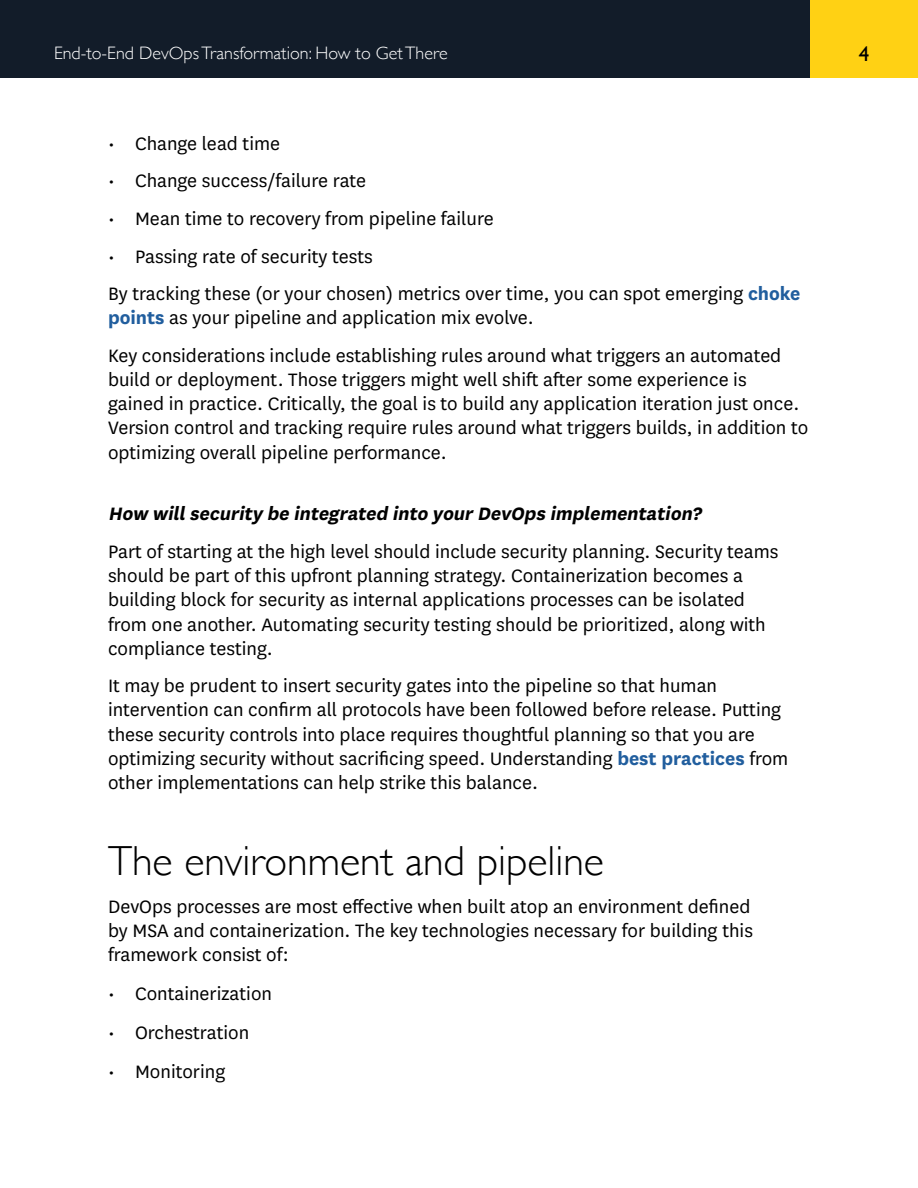
<style>
.page{position:relative;width:918px;height:1188px;background:#fff}
.page>*{position:absolute;margin:0;border:0;box-sizing:border-box;transform-origin:0 0}
.t1{font:300 42px "Gill Sans";color:#000}
.t2{font:21px/24.2px "National";color:#000}
.t3{font:italic 700 21px "National";color:#000}
.t4{font:21px "Gill Sans";color:#000}
.t5{font:300 18px "Gill Sans";color:#fff}
.s1{font-weight:700;color:#215e9e}
</style>
<div class="page">
<div style="left:810px;top:0;width:108px;height:78px;background:#ffd114"></div>
<div style="left:0;top:0;width:810px;height:78px;background:#121c29"></div>
<hr style="left:917px;top:0;width:1px;height:78px;background:#121c29">
<p class="t5" style="left:54px;top:39px;width:395px">End-to-End DevOps Transformation: How to Get There</p>
<p class="t4" style="left:859px;top:42px;width:12px">4</p>
<p class="t2" style="left:108px;top:130px;width:174px">• Change lead time</p>
<p class="t2" style="left:108px;top:168px;width:260px">• Change success/failure rate</p>
<p class="t2" style="left:108px;top:206px;width:387px">• Mean time to recovery from pipeline failure</p>
<p class="t2" style="left:108px;top:236px;width:694px;line-height:37.7px">• Passing rate of security tests<br>By tracking these (or your chosen) metrics over time, you can spot emerging <span class="s1">choke</span></p>
<p class="t2" style="left:108px;top:298px;width:675px;line-height:37.7px"><span class="s1">points</span> as your pipeline and application mix evolve.<br>Key considerations include establishing rules around what triggers an automated</p>
<p class="t2" style="left:108px;top:367px;width:702px">build or deployment. Those triggers might well shift after some experience is<br>gained in practice. Critically, the goal is to build any application iteration just once.<br>Version control and tracking require rules around what triggers builds, in addition to optimizing overall pipeline performance.</p>
<p class="t3" style="left:108px;top:499px;width:599px">How willsecurity be integrated into yourDevOps implementation?</p>
<p class="t2" style="left:108px;top:539px;width:672px">Part of starting at the high level should include security planning. Security teams should be part of this upfront planning strategy. Containerization becomes a building block for security as internal applications processes can be isolated from one another. Automating security testing should be prioritized, along with compliance testing.</p>
<p class="t2" style="left:108px;top:673px;width:682px">It may be prudent to insert security gates into the pipeline so that human intervention can confirm all protocols have been followed before release. Putting these security controls into place requires thoughtful planning so that you are optimizing security without sacrificing speed. Understanding <span class="s1">best practices</span> from other implementations can help strike this balance.</p>
<h1 class="t1" style="left:108px;top:828px;width:498px">The environment and pipeline</h1>
<p class="t2" style="left:108px;top:893px;width:646px;text-align:justify">DevOps processes are most effective when built atop an environment defined by MSA and containerization. The key technologies necessary for building this framework consist of:</p>
<p class="t2" style="left:108px;top:980px;width:166px">• Containerization</p>
<p class="t2" style="left:108px;top:1019px;width:143px">• Orchestration</p>
<p class="t2" style="left:108px;top:1058px;width:119px">• Monitoring</p>
</div>
